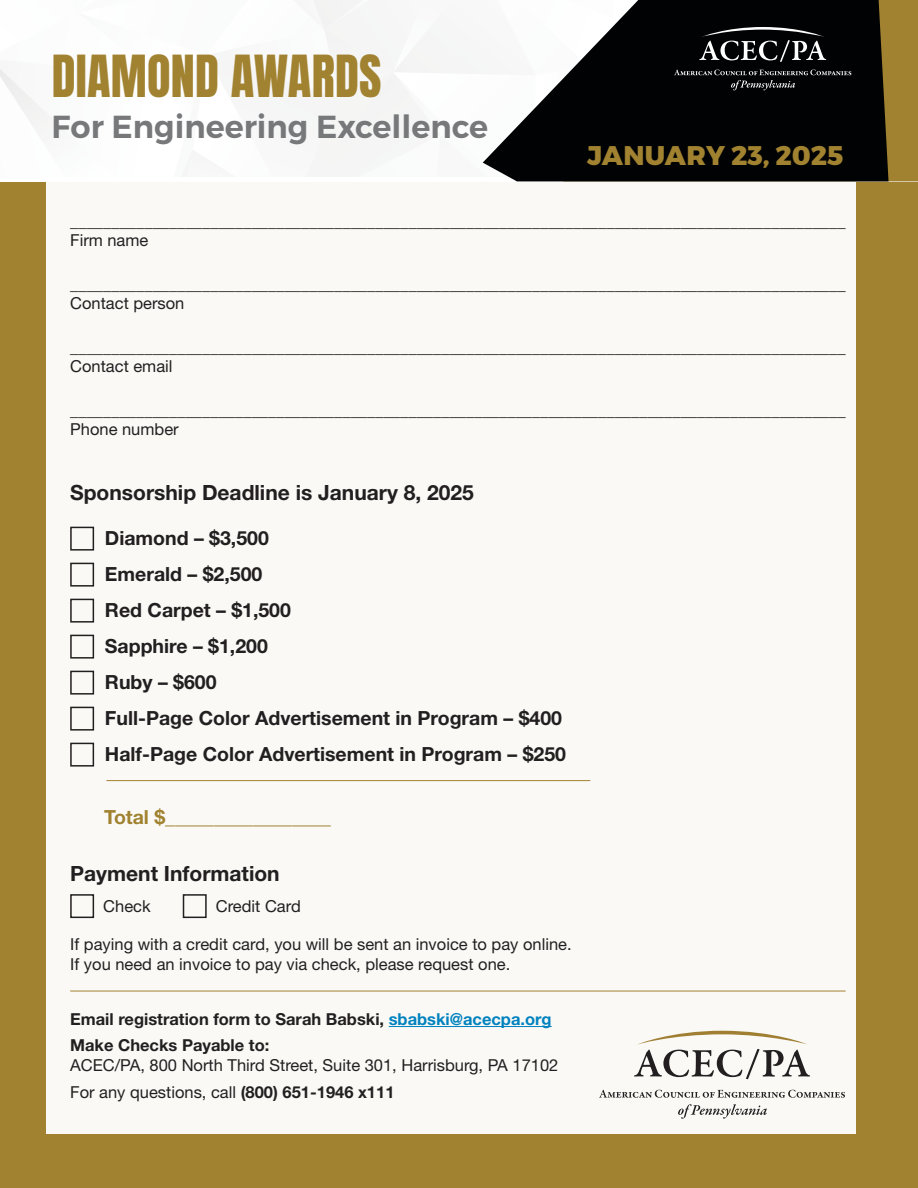
<style>
.page{position:relative;width:918px;height:1188px;background:#fff}
.page>*{position:absolute;margin:0;border:0;box-sizing:border-box;transform-origin:0 0}
.t1{font:48.45px "Anton";letter-spacing:.005em;color:#a18230}
.t2{font:600 31.8px "Montserrat";color:#76787a}
.t3{font:800 27px "Montserrat";color:#a18230}
.t4{font:700 21px "Helvetica Neue LT Std";color:#231f20}
.t5{font:700 19.5px "Helvetica Neue LT Std";color:#231f20}
.t6{font:700 19.5px "Helvetica Neue LT Std";color:#a18230}
.t7{font:16.5px "Helvetica Neue LT Std";color:#231f20}
.t8{font:700 16.5px "Helvetica Neue LT Std";color:#231f20}
.s1{color:#0082bf}
.s2{font-weight:700}
</style>
<div class="page">
<div style="left:0;top:103px;width:918px;height:1085px;background:#a18230"></div>
<div style="left:46px;top:181px;width:810px;height:953px;background:#faf9f6"></div>
<hr style="left:389px;top:1026px;width:163px;height:1px;background:#0082bf">
<div style="left:70px;top:527px;width:24px;height:24px;border:2px solid #231f20"></div>
<div style="left:70px;top:563px;width:24px;height:24px;border:2px solid #231f20"></div>
<div style="left:70px;top:599px;width:24px;height:24px;border:2px solid #231f20"></div>
<div style="left:70px;top:635px;width:24px;height:24px;border:2px solid #231f20"></div>
<div style="left:70px;top:671px;width:24px;height:24px;border:2px solid #231f20"></div>
<div style="left:70px;top:707px;width:24px;height:24px;border:2px solid #231f20"></div>
<div style="left:70px;top:743px;width:24px;height:24px;border:2px solid #231f20"></div>
<div style="left:70px;top:894px;width:24px;height:24px;border:2px solid #231f20"></div>
<div style="left:183px;top:894px;width:24px;height:24px;border:2px solid #231f20"></div>
<hr style="left:106px;top:780px;width:484px;height:1px;background:#a18230">
<hr style="left:70px;top:991px;width:776px;height:1px;background:#a18230">
<svg style="left:599px;top:1090px;width:246px;height:8px"></svg>
<svg style="left:678px;top:1104px;width:89px;height:15px"></svg>
<svg style="left:634px;top:1031px;width:176px;height:48px"></svg>
<img style="left:0;top:0;width:483px;height:177px">
<div style="left:889px;top:0;width:29px;height:103px;background:#a18230"></div>
<svg style="left:483px;top:0;width:406px;height:181px;fill:#010203"></svg>
<svg style="left:674px;top:70px;width:177px;height:20px;background:#1d1e1f"></svg>
<svg style="left:699px;top:27px;width:127px;height:35px;background:#363738"></svg>
<p class="t1" style="left:52px;top:52px;width:331px">DIAMOND AWARDS</p>
<p class="t2" style="left:52px;top:107px;width:438px">For Engineering Excellence</p>
<p class="t3" style="left:587px;top:139px;width:258px">JANUARY 23, 2025</p>
<p class="t7" style="left:70px;top:211px;width:777px">______________________________________________________________________________________________</p>
<p class="t7" style="left:70px;top:230px;width:80px">Firm name</p>
<p class="t7" style="left:70px;top:274px;width:777px">______________________________________________________________________________________________</p>
<p class="t7" style="left:70px;top:293px;width:116px">Contact person</p>
<p class="t7" style="left:70px;top:337px;width:777px">______________________________________________________________________________________________</p>
<p class="t7" style="left:70px;top:356px;width:104px">Contact email</p>
<p class="t7" style="left:70px;top:400px;width:777px">______________________________________________________________________________________________</p>
<p class="t7" style="left:70px;top:419px;width:110px">Phone number</p>
<p class="t4" style="left:70px;top:479px;width:405px">Sponsorship Deadline is January 8, 2025</p>
<p class="t5" style="left:105px;top:526px;width:165px">Diamond – $3,500</p>
<p class="t5" style="left:105px;top:562px;width:159px">Emerald – $2,500</p>
<p class="t5" style="left:105px;top:598px;width:188px">Red Carpet – $1,500</p>
<p class="t5" style="left:105px;top:634px;width:164px">Sapphire – $1,200</p>
<p class="t5" style="left:105px;top:670px;width:113px">Ruby – $600</p>
<p class="t5" style="left:105px;top:706px;width:459px">Full-Page Color Advertisement in Program – $400</p>
<p class="t5" style="left:105px;top:742px;width:463px">Half-Page Color Advertisement in Program – $250</p>
<p class="t6" style="left:104px;top:805px;width:228px">Total $_________________</p>
<p class="t4" style="left:70px;top:860px;width:211px">Payment Information</p>
<p class="t7" style="left:103px;top:896px;width:49px">Check</p>
<p class="t7" style="left:216px;top:896px;width:86px">Credit Card</p>
<p class="t7" style="left:70px;top:935px;width:503px">If paying with a credit card, you will be sent an invoice to pay online.</p>
<p class="t7" style="left:70px;top:954px;width:442px">If you need an invoice to pay via check, please request one.</p>
<p class="t8" style="left:70px;top:1009px;width:483px">Email registration form to Sarah Babski, <span class="s1">sbabski@acecpa.org</span></p>
<p class="t8" style="left:70px;top:1035px;width:201px">Make Checks Payable to:</p>
<p class="t7" style="left:70px;top:1056px;width:490px">ACEC/PA, 800 North Third Street, Suite 301, Harrisburg, PA 17102</p>
<p class="t7" style="left:70px;top:1082px;width:326px">For any questions, call <span class="s2">(800) 651-1946 x111</span></p>
</div>
